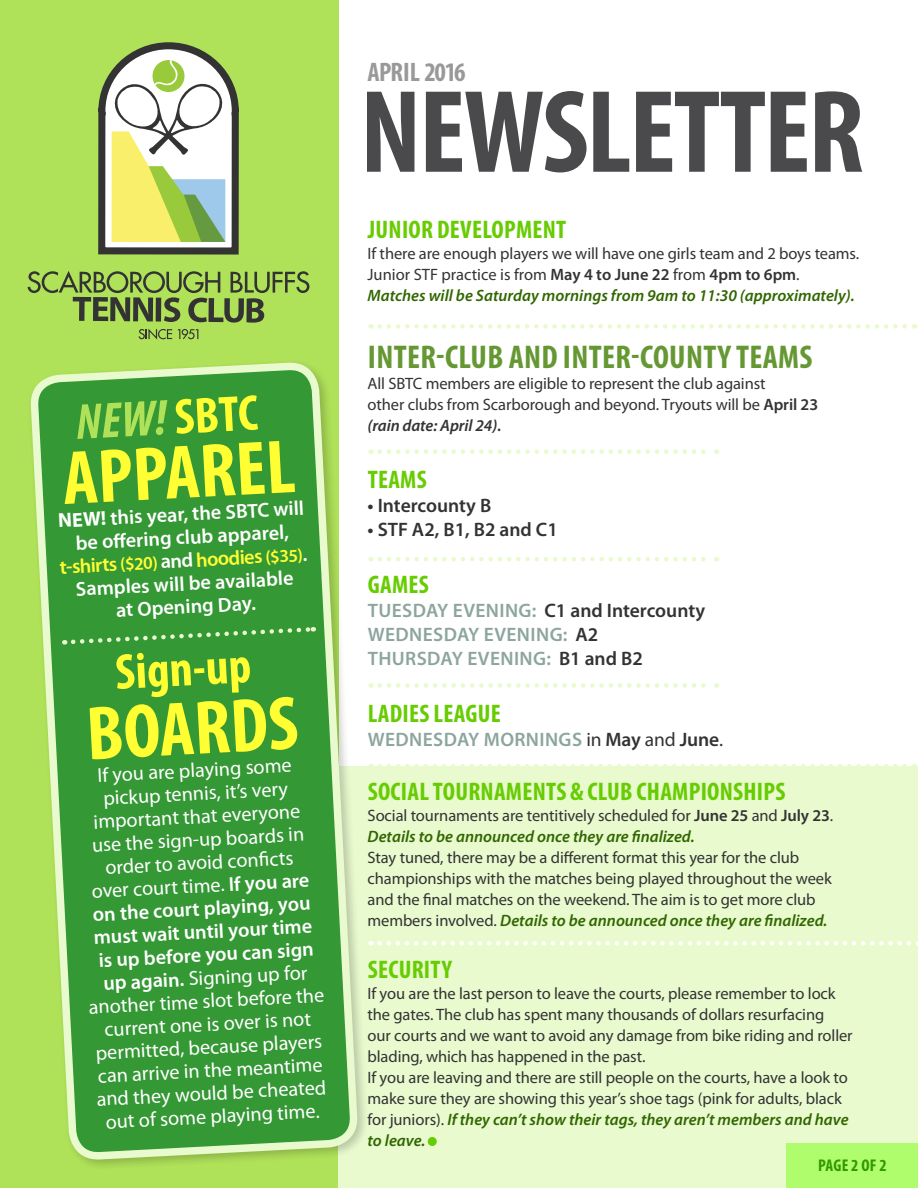
<style>
.page{position:relative;width:918px;height:1188px;background:#fff}
.page>*{position:absolute;margin:0;border:0;box-sizing:border-box;transform-origin:0 0}
.t1{font:700 condensed 118.8px "Myriad Pro";letter-spacing:-.02em;color:#4a494c}
.t2{font:700 condensed 76.8px "Myriad Pro";color:#ff3}
.t3{font:italic 700 condensed 50.55px "Myriad Pro";color:#afe159}
.t4{font:700 condensed 50.55px "Myriad Pro";color:#ff3}
.t5{font:700 condensed 33px "Myriad Pro";letter-spacing:.01em;color:#659833}
.t6{font:700 condensed 26.85px "Myriad Pro";letter-spacing:-.03em;color:#999}
.t7{font:700 condensed 25.5px "Myriad Pro";letter-spacing:.01em;color:#67cc02}
.t8{font:20.25px/23.1px "Myriad Pro";color:#fffeff;text-align:center}
.t9{font:600 20.25px/23.1px "Myriad Pro";color:#fffeff;text-align:center}
.t10{font:600 19.5px/24px "Myriad Pro";letter-spacing:.02em;color:#8ca59f}
.t11{font:600 19.5px "Myriad Pro";color:#333}
.t12{font:700 condensed 17.1px "Myriad Pro";color:#329900}
.t13{font:16.5px/21px "Myriad Pro";letter-spacing:-.005em;color:#333}
.s1{font-style:normal;color:#ff3}
.s2{font-weight:700;color:#fff}
.s3{color:#ff3}
.s4{font-size:18px;color:#ff3}
.s5{font-weight:600}
.s6{font-weight:600;font-style:italic;color:#316600}
.s7{font-weight:600;font-style:italic}
.s8{color:#333}
.s9{font-weight:400;color:#333}
</style>
<div class="page">
<div style="left:0;top:0;width:339px;height:1188px;background:#afe159"></div>
<div style="left:339px;top:766px;width:579px;height:422px;background:#e8face"></div>
<div style="left:787px;top:1143px;width:131px;height:45px;background:#affd6c"></div>
<svg style="left:380px;top:324px;width:535px;height:5px"></svg>
<svg style="left:380px;top:449px;width:337px;height:5px"></svg>
<svg style="left:380px;top:557px;width:337px;height:4px"></svg>
<svg style="left:380px;top:683px;width:337px;height:5px"></svg>
<svg style="left:380px;top:764px;width:535px;height:2px"></svg>
<svg style="left:98px;top:42px;width:141px;height:62px"></svg>
<svg style="left:380px;top:941px;width:538px;height:5px"></svg>
<div style="left:428px;top:1137px;width:9px;height:9px;background:#67cc02;border-radius:50%"></div>
<div style="left:26px;top:358px;width:343px;height:814px;background:#000;opacity:.2"></div>
<svg style="left:33px;top:104px;width:322px;height:1053px"></svg>
<svg style="left:64px;top:625px;width:250px;height:22px;background:#429f41"></svg>
<h3 class="t3" style="left:74px;top:391px;width:184px;rotate:-3deg">NEW! <span class="s1">SBTC</span></h3>
<h2 class="t2" style="left:60px;top:431px;width:234px;rotate:-3deg">APPAREL</h2>
<p class="t9" style="left:57px;top:509px;width:249px;rotate:-3deg"><span class="s2">NEW!</span> THIS YEAR, THE SBTC WILL<br>BE OFF ERING CLUB APPAREL,<br><span class="s3">T-SHIRTS</span> <span class="s4">($20)</span> AND <span class="s3">HOODIES</span> <span class="s4">($35)</span>.<br>SAMPLES WILL BE AVAILABLE<br>AT OPENING DAY.</p>
<h3 class="t4" style="left:114px;top:641px;width:138px;rotate:-3deg">SIGN-UP</h3>
<h2 class="t2" style="left:84px;top:686px;width:213px;rotate:-3deg">BO ARDS</h2>
<p class="t8" style="left:76px;top:765px;width:237px;rotate:-3deg">If you are playing some pickup tennis, it’s very important that everyone use the sign-up boards in order to avoid confi cts<br>over court time. <span class="s5">IF YOU ARE<br>ON THE COURT PLAYING, YOU<br>MUST WAIT UNTIL YOUR TIME<br>IS UP BEFORE YOU CAN SIGN<br>UP AGAIN.</span> Signing up for another time slot before the current one is over is not permitted, because players can arrive in the meantime and they would be cheated out of some playing time.</p>
<h3 class="t6" style="left:368px;top:55px;width:100px">APRIL 2016</h3>
<h1 class="t1" style="left:360px;top:58px;width:505px">NEWSLETTER</h1>
<h3 class="t7" style="left:368px;top:214px;width:198px">JUNIOR DEVELOPMENT</h3>
<p class="t13" style="left:368px;top:243px;width:493px">If there are enough players we will have one girls team and 2 boys teams.<br>Junior STF practice is from <span class="s5">MAY 4 TO JUNE 22</span> from <span class="s5">4PM TO 6PM</span>.<br><span class="s6">Matches will be Saturday mornings from 9am to 11:30 (approximately).</span></p>
<h3 class="t5" style="left:368px;top:336px;width:24px">INTER</h3>
<h3 class="t5" style="left:436px;top:336px;width:151px">-CLUB AND INTER</h3>
<h3 class="t5" style="left:631px;top:336px;width:180px">-COUNTY TEAMS</h3>
<p class="t13" style="left:368px;top:372px;width:452px">All SBTC members are eligible to represent the club against<br>other clubs from Scarborough and beyond. Tryouts will be <span class="s5">APRIL 23 </span><span class="s7">(rain date: April 24)</span><span class="s5">.</span></p>
<h3 class="t7" style="left:368px;top:463px;width:59px">TEAMS</h3>
<p class="t11" style="left:368px;top:493px;width:125px">• INTERCOUNTY B</p>
<p class="t11" style="left:368px;top:517px;width:192px">• STF A2, B1, B2 AND C1</p>
<h3 class="t7" style="left:368px;top:568px;width:51px">GAMES</h3>
<p class="t10" style="left:368px;top:598px;width:339px">TUESDAY EVENING: <span class="s8">C1 AND INTERCOUNTY<br></span>WEDNESDAY EVENING: <span class="s8">A2<br></span>THURSDAY EVENING: <span class="s8">B1 AND B2</span></p>
<h3 class="t7" style="left:368px;top:697px;width:22px">LADIES</h3>
<h3 class="t7" style="left:434px;top:697px;width:66px">LEAGUE</h3>
<p class="t10" style="left:368px;top:727px;width:357px">WEDNESDAY MORNINGS <span class="s9">in</span> <span class="s8">MAY</span> <span class="s9">and</span> <span class="s8">JUNE</span><span class="s9">.</span></p>
<h3 class="t7" style="left:368px;top:776px;width:167px">SOCIAL TOURNAMENTS</h3>
<h3 class="t7" style="left:570px;top:776px;width:162px">&amp; CLUB CHAMPIONSHIPS</h3>
<p class="t13" style="left:368px;top:805px;width:467px">Social tournaments are tentitively scheduled for <span class="s5">JUNE 25</span> and <span class="s5">JULY 23</span>.<br><span class="s6">Details to be announced once they are finalized.</span></p>
<p class="t13" style="left:368px;top:847px;width:466px">Stay tuned, there may be a different format this year for the club championships with the matches being played throughout the week and the final matches on the weekend. The aim is to get more club members involved. <span class="s6">Details to be announced once they are finalized.</span></p>
<h3 class="t7" style="left:368px;top:953px;width:86px">SECURITY</h3>
<p class="t13" style="left:368px;top:983px;width:487px">If you are the last person to leave the courts, please remember to lock the gates. The club has spent many thousands of dollars resurfacing<br>our courts and we want to avoid any damage from bike riding and roller blading, which has happened in the past.<br>If you are leaving and there are still people on the courts, have a look to make sure they are showing this year’s shoe tags (pink for adults, black for juniors). <span class="s6">If they can’t show their tags, they aren’t members and have to leave.</span></p>
<p class="t12" style="left:818px;top:1155px;width:70px">PAGE 2 OF 2</p>
</div>
